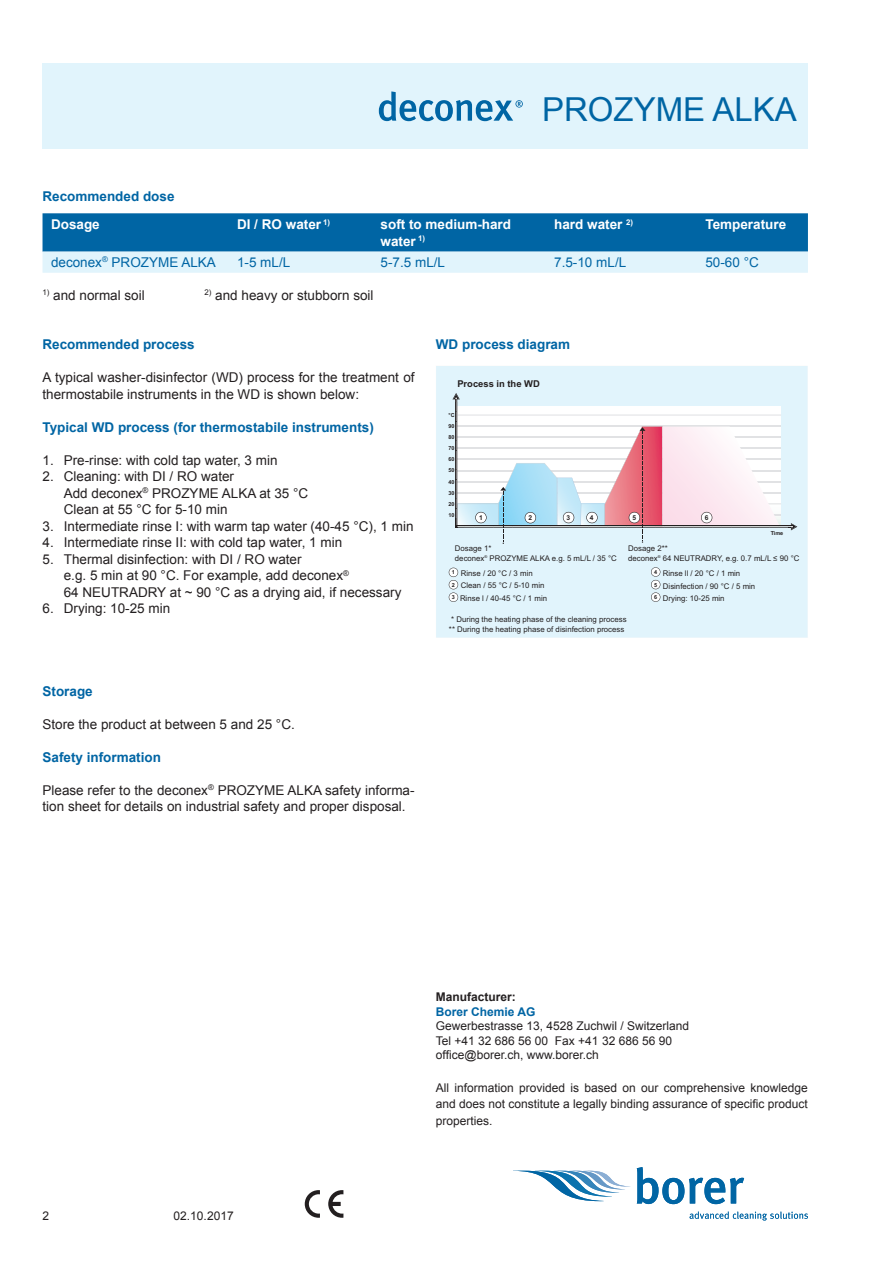
<style>
.page{position:relative;width:893px;height:1263px;background:#fff}
.page>*{position:absolute;margin:0;border:0;box-sizing:border-box;transform-origin:0 0}
.t1{font:33px "Arial";color:#0065a4}
.t2{font:13.5px/16.5px "Arial";color:#231f20}
.t3{font:700 13.5px "Arial";color:#0065a4}
.t4{font:700 13.5px/16.5px "Arial";color:#fff}
.t5{font:13.5px "Arial";color:#0065a4}
.t6{font:12px/14.4px "Arial";color:#231f20}
.t7{font:700 12px "Arial";color:#231f20}
.t8{font:700 12px "Arial";color:#0065a4}
.t9{font:700 9.45px "Arial";color:#231f20}
.t10{font:7.8px/9.4px "Arial";color:#231f20}
.t11{font:700 6.6px "Arial";color:#231f20}
.t12{font:700 5.55px "Arial";color:#231f20}
</style>
<div class="page">
<svg style="left:305px;top:1190px;width:38px;height:28px"></svg>
<div style="left:43px;top:64px;width:765px;height:85px;background:#e1f4fc"></div>
<svg style="left:379px;top:91px;width:144px;height:30px"></svg>
<svg style="left:519px;top:1171px;width:111px;height:30px"></svg>
<svg style="left:637px;top:1167px;width:107px;height:37px"></svg>
<svg style="left:690px;top:1211px;width:118px;height:9px"></svg>
<svg style="left:43px;top:213px;width:765px;height:60px;background:#5299c4"></svg>
<div style="left:436px;top:366px;width:372px;height:272px;background:#e1f4fc"></div>
<svg style="left:651px;top:567px;width:9px;height:35px"></svg>
<svg style="left:449px;top:568px;width:9px;height:34px"></svg>
<svg style="left:452px;top:393px;width:345px;height:151px"></svg>
<h1 class="t1" style="left:542px;top:87px;width:256px">PROZYME ALKA</h1>
<p class="t3" style="left:43px;top:186px;width:134px">Recommended dose</p>
<p class="t4" style="left:51px;top:216px;width:50px">Dosage</p>
<p class="t4" style="left:237px;top:216px;width:95px">DI / RO water <sup>1)</sup></p>
<p class="t4" style="left:381px;top:216px;width:132px">soft to medium-hard water <sup>1)</sup></p>
<p class="t4" style="left:554px;top:216px;width:81px">hard water <sup>2)</sup></p>
<p class="t4" style="left:705px;top:216px;width:82px">Temperature</p>
<p class="t5" style="left:51px;top:253px;width:166px">deconex<sup>®</sup> PROZYME ALKA</p>
<p class="t5" style="left:237px;top:253px;width:55px">1-5 mL/L</p>
<p class="t5" style="left:381px;top:253px;width:66px">5-7.5 mL/L</p>
<p class="t5" style="left:554px;top:253px;width:74px">7.5-10 mL/L</p>
<p class="t5" style="left:705px;top:253px;width:55px">50-60 °C</p>
<p class="t2" style="left:43px;top:286px;width:104px"><sup>1)</sup> and normal soil</p>
<p class="t2" style="left:205px;top:286px;width:171px"><sup>2)</sup> and heavy or stubborn soil</p>
<p class="t3" style="left:43px;top:335px;width:154px">Recommended process</p>
<p class="t2" style="left:43px;top:369px;width:374px">A typical washer-disinfector (WD) process for the treatment of thermostabile instruments in the WD is shown below:</p>
<p class="t3" style="left:43px;top:417px;width:333px">Typical WD process (for thermostabile instruments)</p>
<p class="t2" style="left:43px;top:451px;width:237px">1. Pre-rinse: with cold tap water, 3 min</p>
<p class="t2" style="left:64px;top:468px;width:246px;text-indent:-21px">2. Cleaning: with DI / RO water<br>Add deconex<sup>®</sup> PROZYME ALKA at 35 °C<br>Clean at 55 °C for 5-10 min</p>
<p class="t2" style="left:43px;top:517px;width:373px">3. Intermediate rinse I: with warm tap water (40-45 °C), 1 min</p>
<p class="t2" style="left:43px;top:534px;width:301px">4. Intermediate rinse II: with cold tap water, 1 min</p>
<p class="t2" style="left:64px;top:550px;width:339px;text-indent:-21px">5. Thermal disinfection: with DI / RO water<br>e.g. 5 min at 90 °C. For example, add deconex<sup>®<br></sup>64 NEUTRADRY at ~ 90 °C as a drying aid, if necessary</p>
<p class="t2" style="left:43px;top:600px;width:129px">6. Drying: 10-25 min</p>
<p class="t3" style="left:436px;top:335px;width:136px">WD process diagram</p>
<p class="t9" style="left:457px;top:377px;width:84px">Process in the WD</p>
<p class="t12" style="left:449px;top:411px;width:8px">°C</p>
<p class="t12" style="left:449px;top:422px;width:8px">90</p>
<p class="t12" style="left:449px;top:434px;width:8px">80</p>
<p class="t12" style="left:449px;top:445px;width:8px">70</p>
<p class="t12" style="left:449px;top:456px;width:8px">60</p>
<p class="t12" style="left:449px;top:467px;width:8px">50</p>
<p class="t12" style="left:449px;top:478px;width:8px">40</p>
<p class="t12" style="left:449px;top:489px;width:8px">30</p>
<p class="t12" style="left:449px;top:500px;width:8px">20</p>
<p class="t12" style="left:449px;top:511px;width:8px">10</p>
<p class="t11" style="left:528px;top:513px;width:5px">2</p>
<p class="t11" style="left:567px;top:513px;width:5px">3</p>
<p class="t11" style="left:705px;top:513px;width:5px">6</p>
<p class="t10" style="left:628px;top:544px;width:173px">Dosage 2**<br>deconex<sup>®</sup> 64 NEUTRADRY, e.g. 0.7 mL/L ≤ 90 °C</p>
<p class="t11" style="left:479px;top:513px;width:5px">1</p>
<p class="t11" style="left:590px;top:513px;width:5px">4</p>
<p class="t11" style="left:632px;top:513px;width:5px">5</p>
<p class="t12" style="left:771px;top:529px;width:14px">Time</p>
<p class="t10" style="left:455px;top:544px;width:163px">Dosage 1*<br>deconex<sup>®</sup> PROZYME ALKA e.g. 5 mL/L / 35 °C</p>
<p class="t10" style="left:461px;top:568px;width:73px">Rinse / 20 °C / 3 min</p>
<p class="t10" style="left:663px;top:568px;width:79px">Rinse ll / 20 °C / 1 min</p>
<p class="t10" style="left:460px;top:593px;width:89px">Rinse l / 40-45 °C / 1 min</p>
<p class="t10" style="left:663px;top:593px;width:63px">Drying: 10-25 min</p>
<p class="t12" style="left:654px;top:568px;width:5px">4</p>
<p class="t12" style="left:654px;top:581px;width:5px">5</p>
<p class="t12" style="left:654px;top:593px;width:5px">6</p>
<p class="t12" style="left:452px;top:569px;width:5px">1</p>
<p class="t12" style="left:452px;top:594px;width:5px">3</p>
<p class="t10" style="left:461px;top:581px;width:85px">Clean / 55 °C / 5-10 min</p>
<p class="t12" style="left:452px;top:581px;width:5px">2</p>
<p class="t10" style="left:663px;top:581px;width:94px">Disinfection / 90 °C / 5 min</p>
<p class="t10" style="left:449px;top:615px;width:179px">* During the heating phase of the cleaning process ** During the heating phase of disinfection process</p>
<p class="t3" style="left:43px;top:681px;width:52px">Storage</p>
<p class="t2" style="left:43px;top:715px;width:254px">Store the product at between 5 and 25 °C.</p>
<p class="t3" style="left:43px;top:747px;width:120px">Safety information</p>
<p class="t2" style="left:43px;top:781px;width:374px">Please refer to the deconex<sup>®</sup> PROZYME ALKA safety informa&shy;tion sheet for details on industrial safety and proper disposal.</p>
<p class="t6" style="left:43px;top:1209px;width:8px">2</p>
<p class="t6" style="left:174px;top:1209px;width:62px">02.10.2017</p>
<p class="t7" style="left:436px;top:989px;width:82px">Manufacturer:</p>
<p class="t8" style="left:436px;top:1003px;width:101px">Borer Chemie AG</p>
<p class="t6" style="left:436px;top:1019px;width:255px">Gewerbestrasse 13, 4528 Zuchwil / Switzerland<br>Tel +41 32 686 56 00 Fax +41 32 686 56 90 office@borer.ch, www.borer.ch</p>
<p class="t6" style="left:436px;top:1079px;width:374px;line-height:16.5px;text-align:justify">All information provided is based on our comprehensive knowledge and does not constitute a legally binding assurance of specific product properties.</p>
</div>
